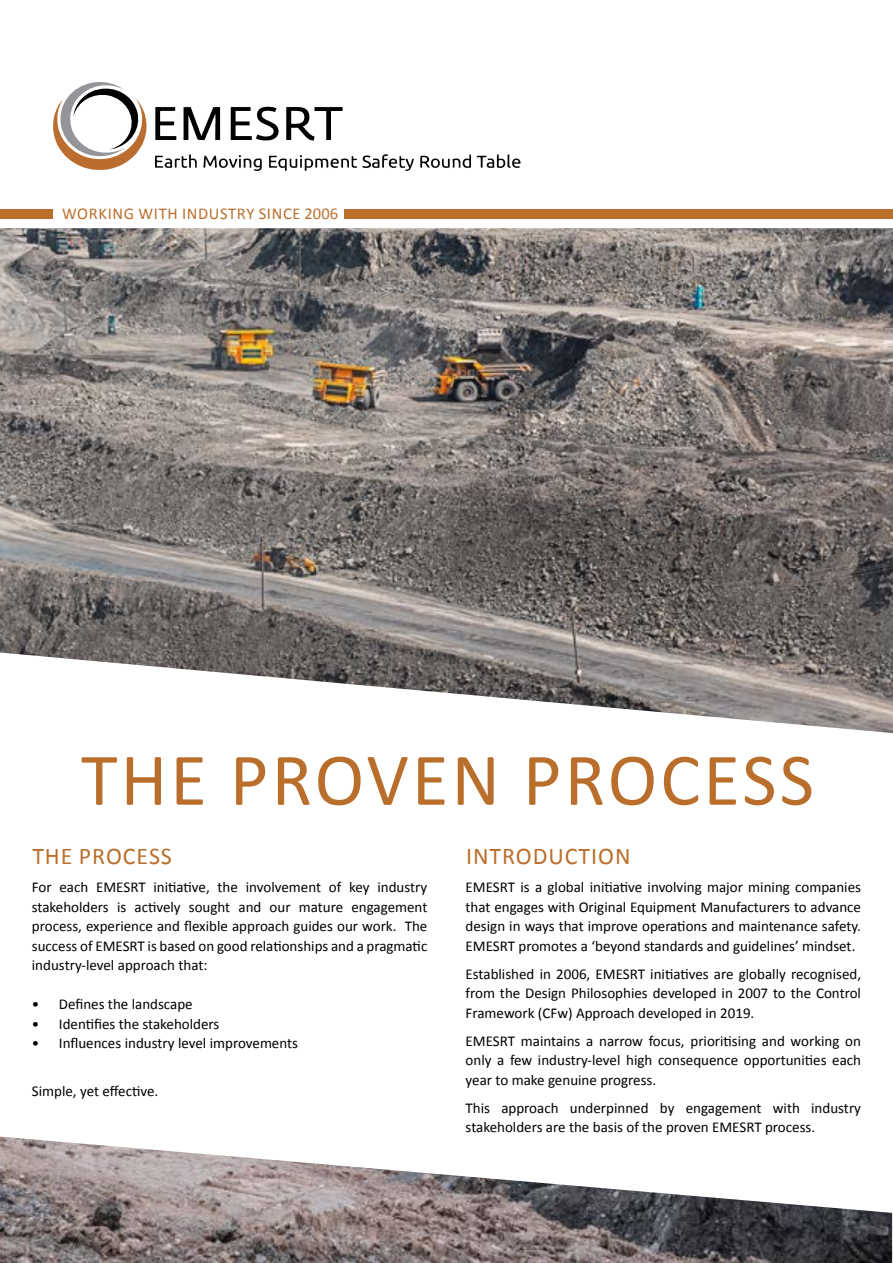
<style>
.page{position:relative;width:893px;height:1263px;background:#fff}
.page>*{position:absolute;margin:0;border:0;box-sizing:border-box;transform-origin:0 0}
.t1{font:75px "Calibri";letter-spacing:.04em;color:#ba6e2c}
.t2{font:24px "Calibri";letter-spacing:.04em;color:#ba6e2c}
.t3{font:16.5px "Calibri";letter-spacing:.04em;color:#ba6e2c}
.t4{font:15px/19.5px "Calibri";color:#000;text-align:justify}
</style>
<div class="page">
<img style="left:0;top:1136px;width:892px;height:127px">
<img style="left:0;top:228px;width:893px;height:505px">
<svg style="left:155px;top:107px;width:21px;height:33px"></svg>
<svg style="left:231px;top:106px;width:48px;height:35px"></svg>
<svg style="left:183px;top:107px;width:37px;height:33px"></svg>
<svg style="left:53px;top:82px;width:94px;height:88px"></svg>
<svg style="left:286px;top:107px;width:57px;height:34px"></svg>
<svg style="left:420px;top:154px;width:51px;height:14px"></svg>
<svg style="left:269px;top:154px;width:145px;height:17px"></svg>
<svg style="left:477px;top:154px;width:44px;height:14px"></svg>
<svg style="left:155px;top:154px;width:107px;height:17px"></svg>
<div style="left:0;top:209px;width:893px;height:10px;background:#ba6e2c"></div>
<div style="left:54px;top:198px;width:290px;height:26px;background:#fff"></div>
<p class="t3" style="left:62px;top:202px;width:277px">WORKING WITH INDUSTRY SINCE 2006</p>
<h1 class="t1" style="left:81px;top:728px;width:734px">THE PROVEN PROCESS</h1>
<h2 class="t2" style="left:32px;top:840px;width:141px">THE PROCESS</h2>
<p class="t4" style="left:32px;top:877px;width:397px">For each EMESRT initiative, the involvement of key industry stakeholders is actively sought and our mature engagement process, experience and flexible approach guides our work. The success of EMESRT is based on good relationships and a pragmatic industry-level approach that:</p>
<p class="t4" style="left:32px;top:994px;width:162px">• Defines the landscape</p>
<p class="t4" style="left:32px;top:1014px;width:189px">• Identifies the stakeholders</p>
<p class="t4" style="left:32px;top:1033px;width:268px">• Influences industry level improvements</p>
<p class="t4" style="left:32px;top:1081px;width:128px">Simple, yet effective.</p>
<h2 class="t2" style="left:466px;top:840px;width:166px">INTRODUCTION</h2>
<p class="t4" style="left:466px;top:877px;width:397px">EMESRT is a global initiative involving major mining companies that engages with Original Equipment Manufacturers to advance design in ways that improve operations and maintenance safety.<br>EMESRT promotes a ‘beyond standards and guidelines’ mindset.</p>
<p class="t4" style="left:466px;top:964px;width:397px">Established in 2006, EMESRT initiatives are globally recognised, from the Design Philosophies developed in 2007 to the Control Framework (CFw) Approach developed in 2019.</p>
<p class="t4" style="left:466px;top:1031px;width:397px">EMESRT maintains a narrow focus, prioritising and working on only a few industry-level high consequence opportunities each year to make genuine progress.</p>
<p class="t4" style="left:466px;top:1098px;width:397px">This approach underpinned by engagement with industry stakeholders are the basis of the proven EMESRT process.</p>
</div>
